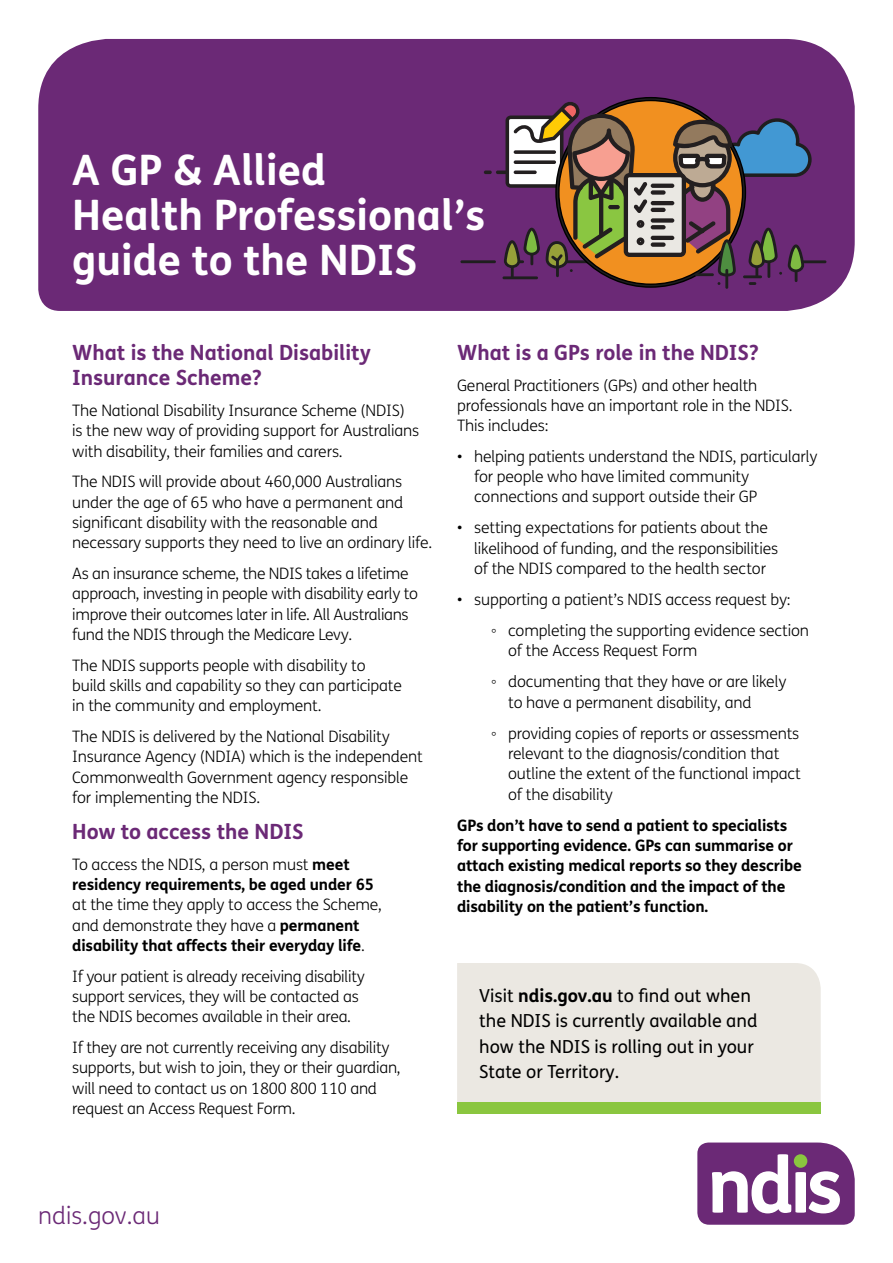
<style>
.page{position:relative;width:893px;height:1263px;background:#fff}
.page>*{position:absolute;margin:0;border:0;box-sizing:border-box;transform-origin:0 0}
.t1{font:700 42px/45.3px "FS Me";color:#fff}
.t2{font:300 24px "FS Me";color:#6b2976}
.t3{font:700 21px/25.5px "FS Me";color:#6b2976}
.t4{font:18px/25.5px "FS Me";color:#000}
.t5{font:300 15.75px/20.2px "FS Me";letter-spacing:-.01em;color:#000}
.t6{font:700 15.75px/20.2px "FS Me";letter-spacing:-.01em;color:#000}
.s1{font-weight:300}
.s2{font-weight:700}
.s3{font-family:"Arial";font-weight:400}
</style>
<div class="page">
<svg style="left:697px;top:1142px;width:158px;height:83px"></svg>
<div style="left:794px;top:1154px;width:13px;height:14px;background:#8ac63f;border-radius:50%"></div>
<div style="left:38px;top:39px;width:817px;height:272px;background:#6b2976"></div>
<hr style="left:798px;top:260px;width:28px;height:3px;background:#1f1e1f">
<hr style="left:496px;top:171px;width:26px;height:3px;background:#231f20;border-radius:2px">
<svg style="left:484px;top:171px;width:8px;height:3px"></svg>
<hr style="left:460px;top:260px;width:36px;height:3px;background:#1f1e1f">
<hr style="left:502px;top:276px;width:36px;height:3px;background:#1f1e1f">
<hr style="left:725px;top:269px;width:3px;height:20px;background:#1f1e1f">
<svg style="left:504px;top:97px;width:308px;height:191px;background:#7e5c60"></svg>
<div style="left:457px;top:963px;width:364px;height:139px;background:#ebe8e2"></div>
<div style="left:457px;top:1102px;width:364px;height:12px;background:#8ac63f"></div>
<p class="t1" style="left:72px;top:145px;width:414px">A GP &amp; Allied<br>Health Professional’s guide to the NDIS</p>
<h3 class="t3" style="left:72px;top:338px;width:300px">What is the National Disability<br>Insurance Scheme?</h3>
<p class="t5" style="left:72px;top:400px;width:349px">The National Disability Insurance Scheme (NDIS)<br>is the new way of providing support for Australians with disability, their families and carers.</p>
<p class="t5" style="left:72px;top:471px;width:332px">The NDIS will provide about 460,000 Australians under the age of 65 who have a permanent and</p>
<p class="t5" style="left:72px;top:512px;width:307px">significant disability with the reasonable and</p>
<p class="t5" style="left:72px;top:532px;width:362px">necessary supports they need to live an ordinary life.</p>
<p class="t5" style="left:72px;top:563px;width:347px">As an insurance scheme, the NDIS takes a lifetime approach, investing in people with disability early to improve their outcomes later in life. All Australians fund the NDIS through the Medicare Levy.</p>
<p class="t5" style="left:72px;top:655px;width:331px">The NDIS supports people with disability to build skills and capability so they can participate in the community and employment.</p>
<p class="t5" style="left:72px;top:726px;width:352px">The NDIS is delivered by the National Disability Insurance Agency (NDIA) which is the independent Commonwealth Government agency responsible for implementing the NDIS.</p>
<h3 class="t3" style="left:72px;top:818px;width:233px">How to access the NDIS</h3>
<h5 class="t6" style="left:72px;top:853px;width:303px"><span class="s1">To access the NDIS, a person must</span> meet residency requirements, be aged under 65</h5>
<p class="t5" style="left:72px;top:894px;width:311px">at the time they apply to access the Scheme, and demonstrate they have a <span class="s2">permanent disability that affects their everyday life</span>.</p>
<p class="t5" style="left:72px;top:966px;width:294px">If your patient is already receiving disability support services, they will be contacted as the NDIS becomes available in their area.</p>
<p class="t5" style="left:72px;top:1037px;width:330px">If they are not currently receiving any disability supports, but wish to join, they or their guardian, will need to contact us on 1800 800 110 and request an Access Request Form.</p>
<h3 class="t3" style="left:457px;top:338px;width:303px">What is a GPs role in the NDIS?</h3>
<p class="t5" style="left:457px;top:374px;width:337px">General Practitioners (GPs) and other health professionals have an important role in the NDIS.<br>This includes:</p>
<p class="t5" style="left:474px;top:446px;width:345px;text-indent:-17px">• helping patients understand the NDIS, particularly for people who have limited community connections and support outside their GP</p>
<p class="t5" style="left:474px;top:517px;width:306px;text-indent:-17px">• setting expectations for patients about the likelihood of funding, and the responsibilities of the NDIS compared to the health sector</p>
<p class="t5" style="left:457px;top:589px;width:335px">• supporting a patient’s NDIS access request by:</p>
<p class="t5" style="left:508px;top:620px;width:302px;text-indent:-17px"><span class="s3">◦</span> completing the supporting evidence section of the Access Request Form</p>
<p class="t5" style="left:508px;top:671px;width:280px;text-indent:-17px"><span class="s3">◦</span> documenting that they have or are likely to have a permanent disability, and</p>
<p class="t5" style="left:508px;top:722px;width:294px;text-indent:-17px"><span class="s3">◦</span> providing copies of reports or assessments relevant to the diagnosis/condition that outline the extent of the functional impact of the disability</p>
<p class="t6" style="left:457px;top:814px;width:346px">GPs don’t have to send a patient to specialists for supporting evidence. GPs can summarise or attach existing medical reports so they describe the diagnosis/condition and the impact of the disability on the patient’s function.</p>
<p class="t4" style="left:479px;top:982px;width:280px">Visit <span class="s2">ndis.gov.au</span> to find out when the NDIS is currently available and how the NDIS is rolling out in your<br>State or Territory.</p>
<h2 class="t2" style="left:38px;top:1199px;width:123px">ndis.gov.au</h2>
</div>
